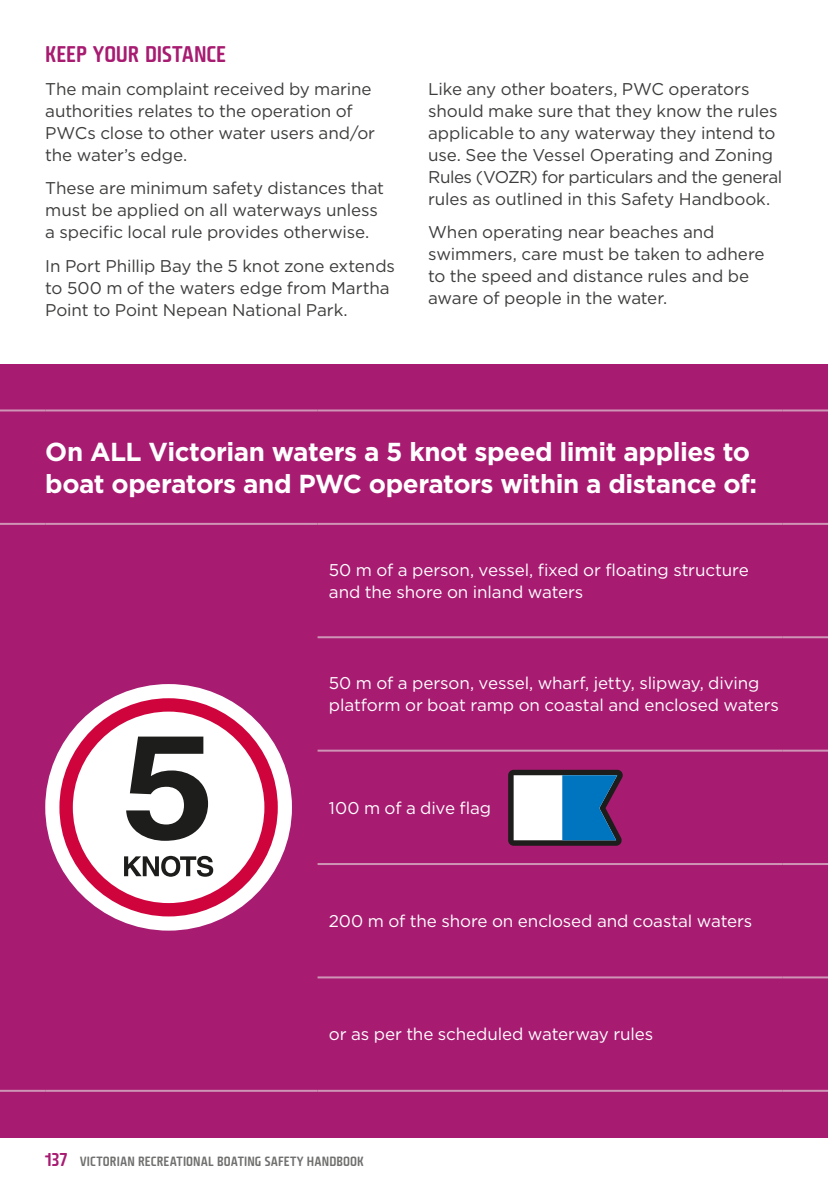
<style>
.page{position:relative;width:828px;height:1179px;background:#fff}
.page>*{position:absolute;margin:0;border:0;box-sizing:border-box;transform-origin:0 0}
.Body{font:700 26px/32px "Gotham";letter-spacing:-.02em;color:#fff}
.H3__subby__Span{font:22px "Fishmonger CS";color:#a71b71}
.Body-2{font:17px/22px "Gotham";letter-spacing:-.005em;color:#3d3d3c}
.Body-3{font:17px/22px "Gotham";letter-spacing:-.005em;color:#fff}
.t1{font:13px "Fishmonger CS";letter-spacing:.01em;color:#70706f}
.s1{font-size:18px;color:#a71b71}
</style>
<div class="page">
<div style="left:0;top:364px;width:827px;height:773px;background:#a71b71"></div>
<hr style="left:0;top:409px;width:45px;height:2px;background:#cf95b6">
<hr style="left:0;top:523px;width:45px;height:2px;background:#cf95b6">
<hr style="left:782px;top:409px;width:45px;height:2px;background:#cf95b6">
<hr style="left:782px;top:523px;width:45px;height:2px;background:#cf95b6">
<hr style="left:782px;top:636px;width:45px;height:2px;background:#cf95b6">
<hr style="left:782px;top:750px;width:45px;height:2px;background:#cf95b6">
<hr style="left:782px;top:863px;width:45px;height:2px;background:#cf95b6">
<hr style="left:782px;top:976px;width:45px;height:2px;background:#cf95b6">
<hr style="left:0;top:1090px;width:45px;height:2px;background:#cf95b6">
<hr style="left:45px;top:1090px;width:272px;height:2px;background:#cf95b6">
<hr style="left:782px;top:1090px;width:45px;height:2px;background:#cf95b6">
<hr style="left:45px;top:409px;width:272px;height:2px;background:#cf95b6">
<hr style="left:317px;top:409px;width:465px;height:2px;background:#cf95b6">
<hr style="left:45px;top:523px;width:272px;height:2px;background:#cf95b6">
<hr style="left:317px;top:523px;width:465px;height:2px;background:#cf95b6">
<hr style="left:317px;top:750px;width:465px;height:2px;background:#cf95b6">
<hr style="left:317px;top:863px;width:465px;height:2px;background:#cf95b6">
<hr style="left:317px;top:636px;width:465px;height:2px;background:#cf95b6">
<hr style="left:317px;top:976px;width:465px;height:2px;background:#cf95b6">
<hr style="left:317px;top:1090px;width:465px;height:2px;background:#cf95b6">
<div style="left:45px;top:684px;width:247px;height:247px;background:#fff;border-radius:50%"></div>
<svg style="left:59px;top:698px;width:219px;height:218px"></svg>
<svg style="left:126px;top:737px;width:82px;height:104px"></svg>
<svg style="left:124px;top:856px;width:89px;height:21px"></svg>
<svg style="left:508px;top:770px;width:114px;height:76px;background:#6e8ead"></svg>
<p class="H3__subby__Span" style="left:45px;top:39px;width:182px">KEEP YOUR DISTANCE</p>
<p class="Body-2" style="left:45px;top:78px;width:331px">The main complaint received by marine authorities relates to the operation of PWCs close to other water users and/or the water’s edge.</p>
<p class="Body-2" style="left:45px;top:177px;width:340px">These are minimum safety distances that must be applied on all waterways unless a specific local rule provides otherwise.</p>
<p class="Body-2" style="left:45px;top:254px;width:351px">In Port Phillip Bay the 5 knot zone extends to 500 m of the waters edge from Martha<br>Point to Point Nepean National Park.</p>
<p class="Body-2" style="left:428px;top:78px;width:356px">Like any other boaters, PWC operators should make sure that they know the rules applicable to any waterway they intend to use. See the Vessel Operating and Zoning Rules (VOZR) for particulars and the general rules as outlined in this Safety Handbook.</p>
<p class="Body-2" style="left:428px;top:221px;width:338px">When operating near beaches and swimmers, care must be taken to adhere to the speed and distance rules and be aware of people in the water.</p>
<p class="Body" style="left:45px;top:435px;width:713px">On ALL Victorian waters a 5 knot speed limit applies to boat operators and PWC operators within a distance of:</p>
<p class="Body-3" style="left:329px;top:558px;width:421px">50 m of a person, vessel, fixed or floating structure and the shore on inland waters</p>
<p class="Body-3" style="left:329px;top:672px;width:451px">50 m of a person, vessel, wharf, jetty, slipway, diving platform or boat ramp on coastal and enclosed waters</p>
<p class="Body-3" style="left:329px;top:796px;width:164px">100 m of a dive flag</p>
<p class="Body-3" style="left:329px;top:910px;width:425px">200 m of the shore on enclosed and coastal waters</p>
<p class="Body-3" style="left:329px;top:1023px;width:326px">or as per the scheduled waterway rules</p>
<p class="t1" style="left:45px;top:1152px;width:320px"><span class="s1">137</span> VICTORIAN RECREATIONAL BOATING SAFETY HANDBOOK</p>
</div>
